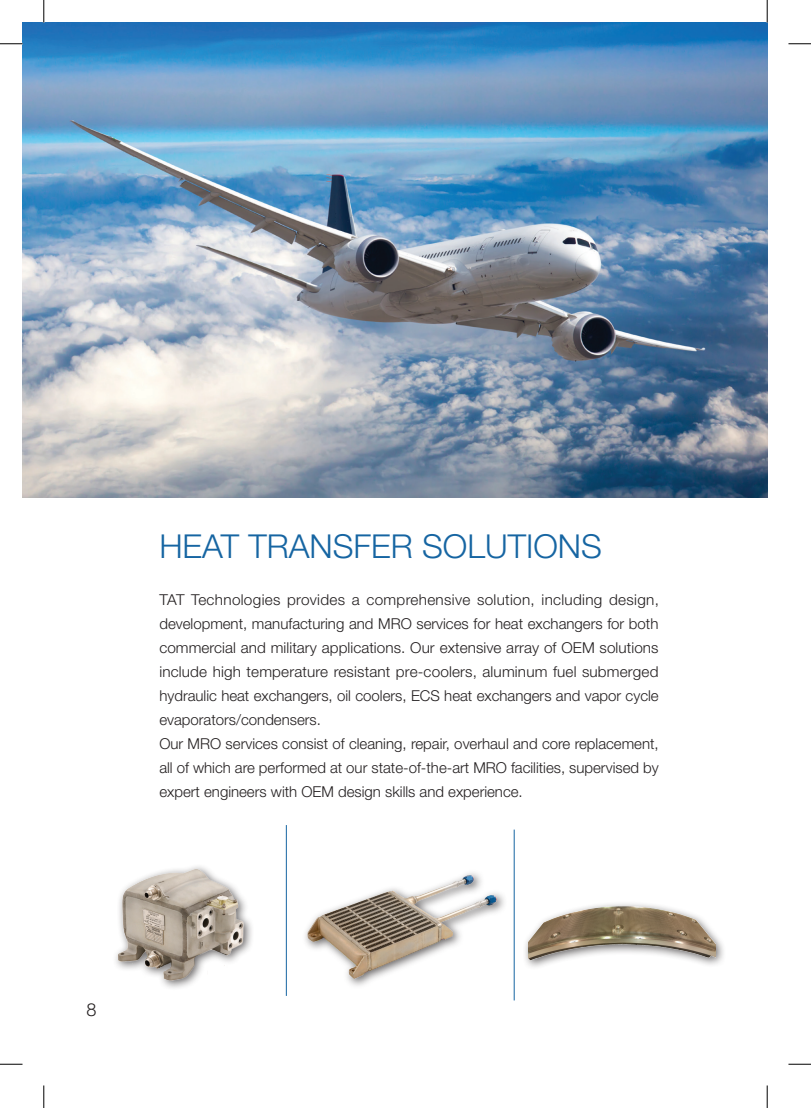
<style>
.page{position:relative;width:811px;height:1108px;background:#fff}
.page>*{position:absolute;margin:0;border:0;box-sizing:border-box;transform-origin:0 0}
.t1{font:300 33px "Helvetica Neue LT Std";color:#1665a2}
.t2{font:300 18px "Helvetica Neue LT Std";color:#231f20}
.t3{font:300 15px/24px "Helvetica Neue LT Std";color:#231f20}
</style>
<div class="page">
<img style="left:22px;top:22px;width:745px;height:475px">
<div style="left:522px;top:901px;width:204px;height:70px;background:#231f20;opacity:.69"></div>
<img style="left:528px;top:904px;width:187px;height:59px">
<img style="left:115px;top:840px;width:171px;height:156px">
<img style="left:305px;top:872px;width:197px;height:114px">
<hr style="left:286px;top:825px;width:1px;height:171px;background:#1665a2">
<hr style="left:514px;top:830px;width:1px;height:170px;background:#1665a2">
<svg style="left:0;top:44px;width:22px;height:1px"></svg>
<svg style="left:788px;top:44px;width:22px;height:1px"></svg>
<svg style="left:0;top:1064px;width:22px;height:1px"></svg>
<svg style="left:788px;top:1064px;width:22px;height:1px"></svg>
<svg style="left:44px;top:0;width:1px;height:22px"></svg>
<svg style="left:44px;top:1085px;width:1px;height:23px"></svg>
<svg style="left:766px;top:0;width:1px;height:22px"></svg>
<svg style="left:766px;top:1085px;width:1px;height:23px"></svg>
<h1 class="t1" style="left:159px;top:526px;width:444px">HEAT TRANSFER SOLUTIONS</h1>
<p class="t3" style="left:159px;top:587px;width:501px">TAT Technologies provides a comprehensive solution, including design, development, manufacturing and MRO services for heat exchangers for both commercial and military applications. Our extensive array of OEM solutions include high temperature resistant pre-coolers, aluminum fuel submerged hydraulic heat exchangers, oil coolers, ECS heat exchangers and vapor cycle evaporators/condensers.<br>Our MRO services consist of cleaning, repair, overhaul and core replacement, all of which are performed at our state-of-the-art MRO facilities, supervised by expert engineers with OEM design skills and experience.</p>
<p class="t2" style="left:86px;top:999px;width:12px">8</p>
</div>
